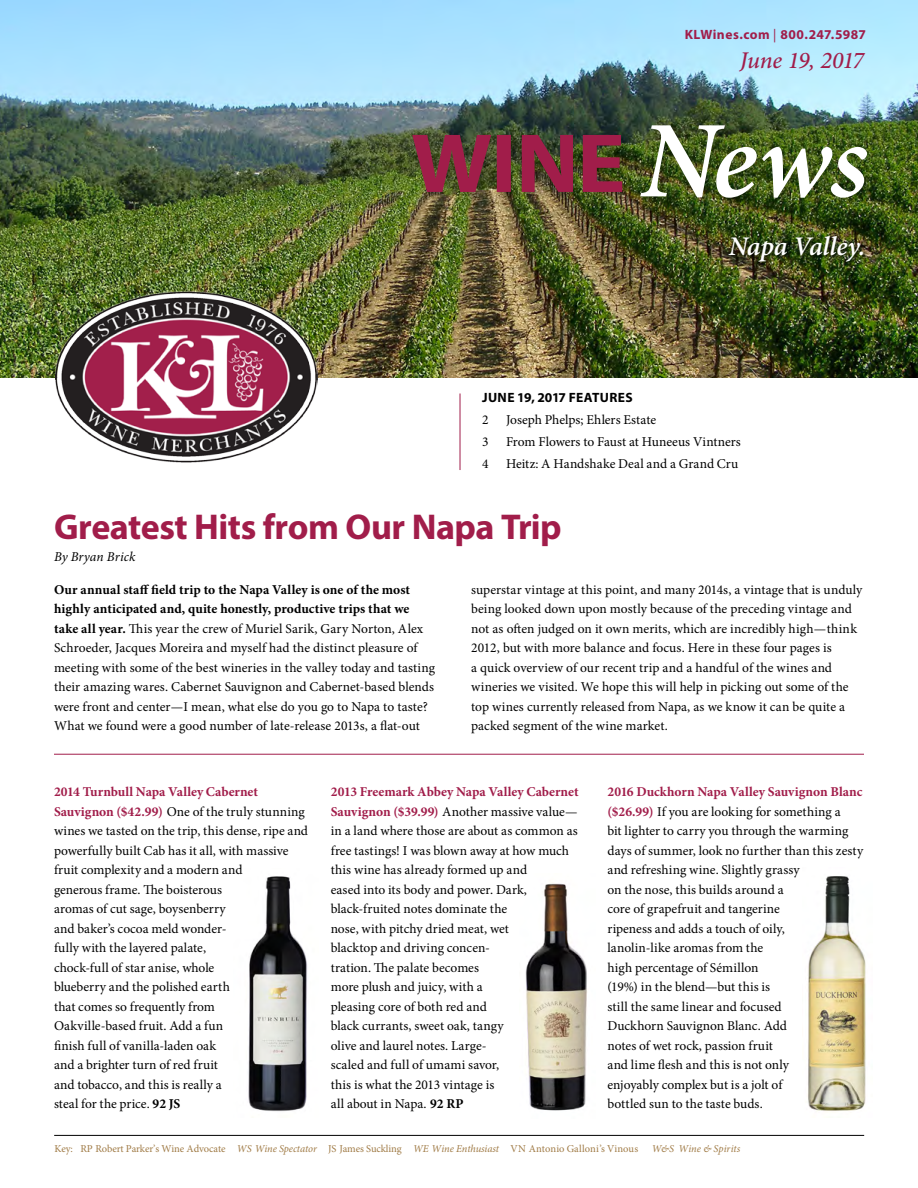
<style>
.page{position:relative;width:918px;height:1188px;background:#fff}
.page>*{position:absolute;margin:0;border:0;box-sizing:border-box;transform-origin:0 0}
.t1{font:700 36px "Myriad Pro";letter-spacing:-.015em;color:#a11d4a}
.t2{font:italic 600 27px "Minion Pro";letter-spacing:-.01em;color:#fff}
.t3{font:italic 500 24px "Minion Pro";letter-spacing:-.02em;color:#a11d4a}
.t4{font:13.5px/19.5px "Minion Pro";color:#000}
.t5{font:700 13.5px "Myriad Pro";letter-spacing:.035em;color:#a11d4a}
.t6{font:700 13.5px "Myriad Pro";letter-spacing:.025em;color:#000}
.t7{font:italic 13.5px "Minion Pro";letter-spacing:.005em;color:#000}
.t8{font:10.5px "Minion Pro";letter-spacing:-.01em;color:#a07b46}
.t9{font:italic 10.5px "Minion Pro";letter-spacing:.005em;color:#a07b46}
.s1{font-weight:400}
.s2{font-weight:700}
.s3{font-weight:700;color:#a11d4a}
.s4{font-style:italic}
</style>
<div class="page">
<hr style="left:460px;top:394px;width:1px;height:76px;background:#a11d4a">
<hr style="left:54px;top:754px;width:810px;height:1px;background:#a11d4a">
<hr style="left:54px;top:1135px;width:810px;height:1px;background:#000">
<img style="left:0;top:0;width:918px;height:378px">
<img style="left:808px;top:876px;width:58px;height:235px">
<img style="left:525px;top:883px;width:62px;height:228px">
<img style="left:248px;top:876px;width:60px;height:236px">
<img style="left:56px;top:291px;width:262px;height:171px">
<div style="left:408px;top:122px;width:469px;height:86px;background:#000;opacity:.21"></div>
<img style="left:640px;top:125px;width:227px;height:73px">
<img style="left:412px;top:135px;width:210px;height:57px">
<div style="left:726px;top:234px;width:142px;height:32px;background:#000;opacity:.57"></div>
<p class="t5" style="left:685px;top:26px;width:183px">KLWines.com <span class="s1">|</span> 800.247.5987</p>
<h3 class="t3" style="left:740px;top:44px;width:126px">June 19, 2017</h3>
<h2 class="t2" style="left:729px;top:228px;width:138px">Napa Valley.</h2>
<p class="t6" style="left:482px;top:389px;width:152px">JUNE 19, 2017 FEATURES</p>
<p class="t4" style="left:482px;top:410px;width:8px">2</p>
<p class="t4" style="left:506px;top:410px;width:152px">Joseph Phelps; Ehlers Estate</p>
<p class="t4" style="left:482px;top:432px;width:8px">3</p>
<p class="t4" style="left:506px;top:432px;width:236px">From Flowers to Faust at Huneeus Vintners</p>
<p class="t4" style="left:482px;top:454px;width:8px">4</p>
<p class="t4" style="left:506px;top:454px;width:234px">Heitz: A Handshake Deal and a Grand Cru</p>
<h1 class="t1" style="left:54px;top:503px;width:509px">Greatest Hits from Our Napa Trip</h1>
<p class="t7" style="left:54px;top:548px;width:83px">By Bryan Brick</p>
<p class="t4" style="left:54px;top:580px;width:383px"><span class="s2">Our annual staff field trip to the Napa Valley is one of the most highly anticipated and, quite honestly, productive trips that we take all year.</span> This year the crew of Muriel Sarik, Gary Norton, Alex Schroeder, Jacques Moreira and myself had the distinct pleasure of meeting with some of the best wineries in the valley today and tasting their amazing wares. Cabernet Sauvignon and Cabernet-based blends were front and center—I mean, what else do you go to Napa to taste?<br>What we found were a good number of late-release 2013s, a flat-out</p>
<p class="t4" style="left:471px;top:580px;width:393px">superstar vintage at this point, and many 2014s, a vintage that is unduly being looked down upon mostly because of the preceding vintage and not as often judged on it own merits, which are incredibly high—think 2012, but with more balance and focus. Here in these four pages is<br>a quick overview of our recent trip and a handful of the wines and wineries we visited. We hope this will help in picking out some of the top wines currently released from Napa, as we know it can be quite a packed segment of the wine market.</p>
<p class="t4" style="left:54px;top:782px;width:256px"><span class="s3">2014 Turnbull Napa Valley Cabernet Sauvignon ($42.99)</span> One of the truly stunning wines we tasted on the trip, this dense, ripe and powerfully built Cab has it all, with massive fruit complexity and a modern and<br>generous frame. The boisterous<br>aromas of cut sage, boysenberry<br>and baker’s cocoa meld wonder-<br>fully with the layered palate,<br>chock-full of star anise, whole<br>blueberry and the polished earth<br>that comes so frequently from<br>Oakville-based fruit. Add a fun<br>finish full of vanilla-laden oak<br>and a brighter turn of red fruit<br>and tobacco, and this is really a<br>steal for the price. <span class="s2">92 JS</span></p>
<p class="t4" style="left:331px;top:782px;width:249px"><span class="s3">2013 Freemark Abbey Napa Valley Cabernet Sauvignon ($39.99)</span> Another massive value— in a land where those are about as common as free tastings! I was blown away at how much this wine has already formed up and<br>eased into its body and power. Dark, black-fruited notes dominate the<br>nose, with pitchy dried meat, wet<br>blacktop and driving concen-<br>tration. The palate becomes<br>more plush and juicy, with a<br>pleasing core of both red and<br>black currants, sweet oak, tangy<br>olive and laurel notes. Large-<br>scaled and full of umami savor,<br>this is what the 2013 vintage is<br>all about in Napa. <span class="s2">92 RP</span></p>
<p class="t4" style="left:608px;top:782px;width:257px"><span class="s3">2016 Duckhorn Napa Valley Sauvignon Blanc ($26.99)</span> If you are looking for something a<br>bit lighter to carry you through the warming days of summer, look no further than this zesty and refreshing wine. Slightly grassy<br>on the nose, this builds around a<br>core of grapefruit and tangerine<br>ripeness and adds a touch of oily,<br>lanolin-like aromas from the<br>high percentage of Sémillon<br>(19%) in the blend—but this is<br>still the same linear and focused<br>Duckhorn Sauvignon Blanc. Add<br>notes of wet rock, passion fruit<br>and lime flesh and this is not only<br>enjoyably complex but is a jolt of<br>bottled sun to the taste buds.</p>
<p class="t8" style="left:55px;top:1142px;width:585px">Key: RP Robert Parker’s Wine Advocate <span class="s4">WS Wine Spectator</span> JS James Suckling <span class="s4">WE Wine Enthusiast</span> VN Antonio Galloni’s Vinous</p>
<p class="t9" style="left:652px;top:1142px;width:90px">W&amp;S Wine &amp; Spirits</p>
</div>
